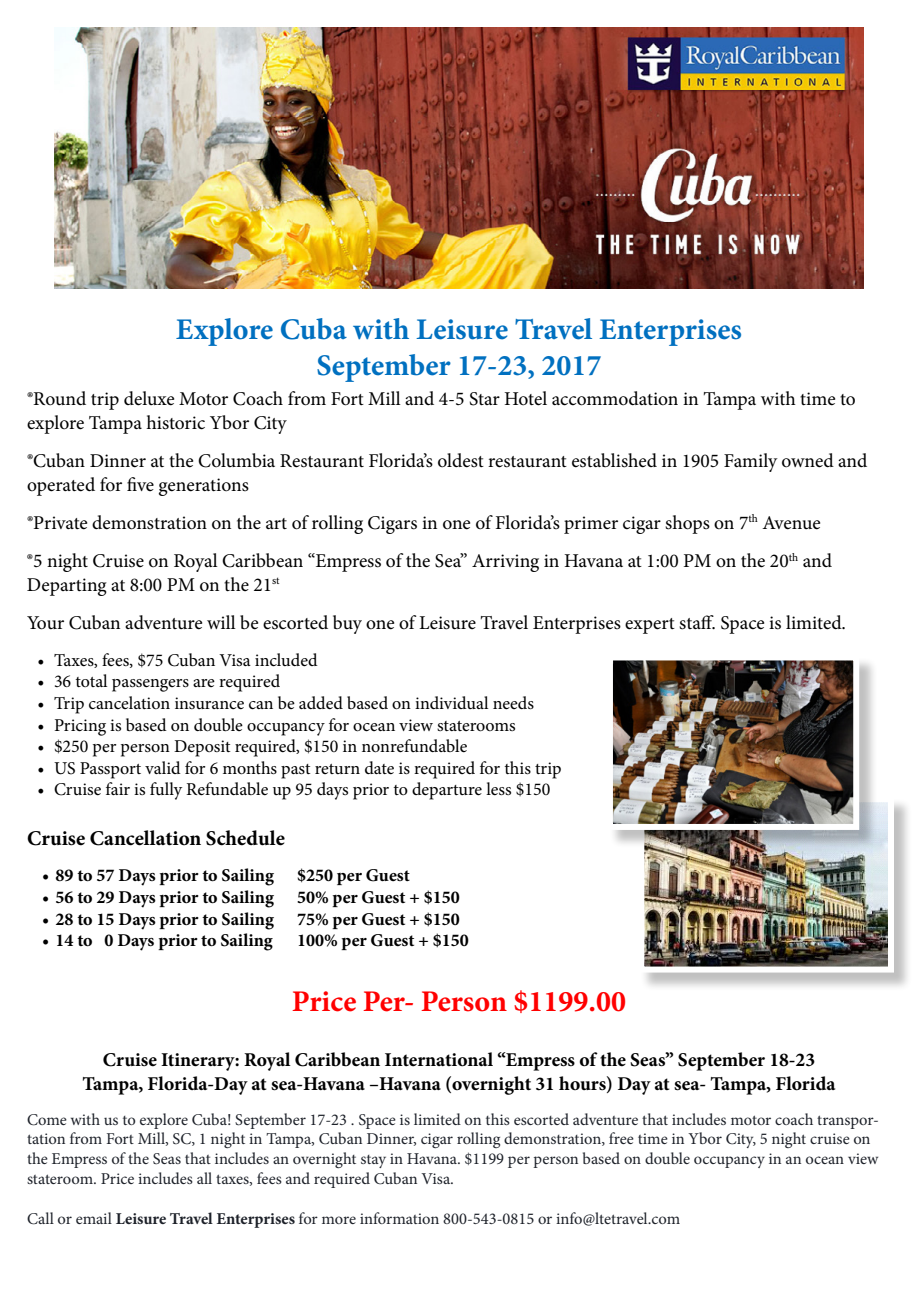
<style>
.page{position:relative;width:918px;height:1296px;background:#fff}
.page>*{position:absolute;margin:0;border:0;box-sizing:border-box;transform-origin:0 0}
.t1{font:700 30px/36px "Minion Pro";color:#0070c0;text-align:center}
.t2{font:700 30px "Minion Pro";color:#f00}
.t3{font:700 21px "Minion Pro";letter-spacing:.005em;color:#000}
.t4{font:19.5px/23.4px "Minion Pro";color:#000}
.t5{font:700 19.5px/23.4px "Minion Pro";color:#000;text-align:center}
.t6{font:18px "Minion Pro";color:#000}
.t7{font:700 18px "Minion Pro";color:#000}
.t8{font:16.5px/19.8px "Minion Pro";color:#1d2129}
.s1{font-weight:700}
</style>
<div class="page">
<img style="left:54px;top:27px;width:810px;height:261px">
<div style="left:640px;top:798px;width:273px;height:194px;background:#000;opacity:.25"></div>
<img style="left:645px;top:803px;width:242px;height:163px">
<div style="left:638px;top:796px;width:256px;height:177px;border:6px solid #fff"></div>
<div style="left:609px;top:656px;width:269px;height:193px;background:#000;opacity:.25"></div>
<img style="left:614px;top:661px;width:238px;height:162px">
<div style="left:607px;top:654px;width:252px;height:176px;border:6px solid #fff"></div>
<h1 class="t1" style="left:176px;top:311px;width:568px">Explore Cuba with Leisure Travel Enterprises<br>September 17-23, 2017</h1>
<p class="t4" style="left:27px;top:388px;width:830px">®Round trip deluxe Motor Coach from Fort Mill and 4-5 Star Hotel accommodation in Tampa with time to explore Tampa historic Ybor City</p>
<p class="t4" style="left:27px;top:449px;width:842px">®Cuban Dinner at the Columbia Restaurant Florida’s oldest restaurant established in 1905 Family owned and operated for five generations</p>
<p class="t4" style="left:27px;top:504px;width:806px;line-height:38.4px">®Private demonstration on the art of rolling Cigars in one of Florida’s primer cigar shops on 7<sup>th</sup> Avenue ®5 night Cruise on Royal Caribbean “Empress of the Sea” Arriving in Havana at 1:00 PM on the 20<sup>th</sup> and</p>
<p class="t4" style="left:27px;top:565px;width:821px;line-height:38.4px">Departing at 8:00 PM on the 21<sup>st<br></sup>Your Cuban adventure will be escorted buy one of Leisure Travel Enterprises expert staff. Space is limited.</p>
<p class="t6" style="left:38px;top:648px;width:282px">• Taxes, fees, $75 Cuban Visa included</p>
<p class="t6" style="left:38px;top:670px;width:244px">• 36 total passengers are required</p>
<p class="t6" style="left:38px;top:691px;width:498px">• Trip cancelation insurance can be added based on individual needs</p>
<p class="t6" style="left:38px;top:713px;width:480px">• Pricing is based on double occupancy for ocean view staterooms</p>
<p class="t6" style="left:38px;top:734px;width:431px">• $250 per person Deposit required, $150 in nonrefundable</p>
<p class="t6" style="left:38px;top:756px;width:525px">• US Passport valid for 6 months past return date is required for this trip</p>
<p class="t6" style="left:38px;top:778px;width:514px">• Cruise fair is fully Refundable up 95 days prior to departure less $150</p>
<p class="t3" style="left:27px;top:823px;width:260px">Cruise Cancellation Schedule</p>
<p class="t7" style="left:42px;top:863px;width:233px">• 89 to 57 Days prior to Sailing</p>
<p class="t7" style="left:297px;top:863px;width:114px">$250 per Guest</p>
<p class="t7" style="left:42px;top:885px;width:233px">• 56 to 29 Days prior to Sailing</p>
<p class="t7" style="left:297px;top:885px;width:164px">50% per Guest + $150</p>
<p class="t7" style="left:42px;top:906px;width:233px">• 28 to 15 Days prior to Sailing</p>
<p class="t7" style="left:297px;top:906px;width:164px">75% per Guest + $150</p>
<p class="t7" style="left:42px;top:928px;width:232px">• 14 to 0 Days prior to Sailing</p>
<p class="t7" style="left:297px;top:928px;width:173px">100% per Guest + $150</p>
<h1 class="t2" style="left:292px;top:980px;width:336px">Price Per- Person $1199.00</h1>
<p class="t5" style="left:83px;top:1048px;width:755px">Cruise Itinerary: Royal Caribbean International “Empress of the Seas” September 18-23<br>Tampa, Florida-Day at sea-Havana –Havana (overnight 31 hours) Day at sea- Tampa, Florida</p>
<p class="t8" style="left:27px;top:1110px;width:854px">Come with us to explore Cuba! September 17-23 . Space is limited on this escorted adventure that includes motor coach transpor&shy;tation from Fort Mill, SC, 1 night in Tampa, Cuban Dinner, cigar rolling demonstration, free time in Ybor City, 5 night cruise on the Empress of the Seas that includes an overnight stay in Havana. $1199 per person based on double occupancy in an ocean view stateroom. Price includes all taxes, fees and required Cuban Visa.</p>
<p class="t8" style="left:27px;top:1209px;width:655px">Call or email <span class="s1">Leisure Travel Enterprises</span> for more information 800-543-0815 or info@ltetravel.com</p>
</div>
